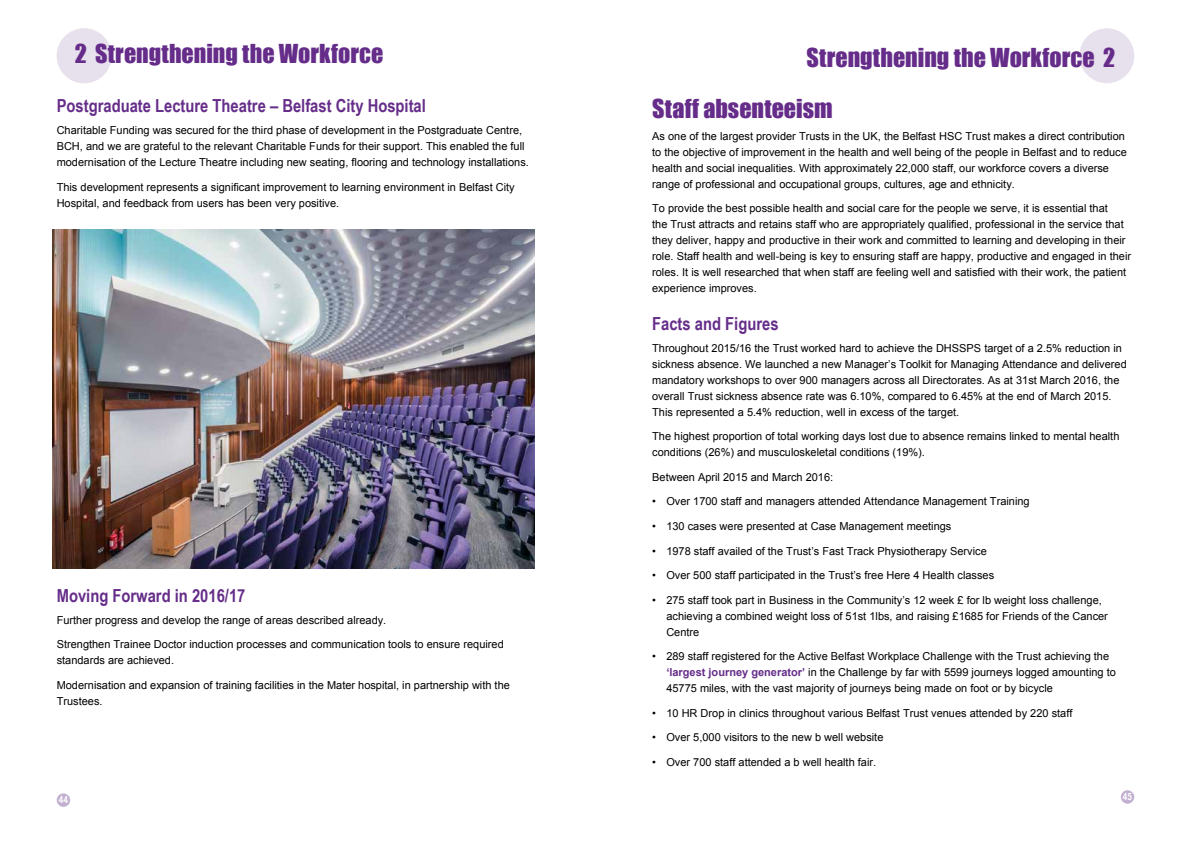
<style>
.page{position:relative;width:1191px;height:842px;background:#fff}
.page>*{position:absolute;margin:0;border:0;box-sizing:border-box;transform-origin:0 0}
.t1{font:24px "Impact";color:#652d89}
.t2{font:700 18px "Arial Narrow";color:#652d89}
.t3{font:11px/16px "Arial";color:#000}
.t4{font:700 10px "Arial Narrow";color:#fff}
.s1{font-weight:700;color:#652d89}
</style>
<div class="page">
<div style="left:57px;top:793px;width:13px;height:14px;background:#c2b0d1;border-radius:50%"></div>
<div style="left:1120px;top:790px;width:14px;height:14px;background:#c2b0d1;border-radius:50%"></div>
<div style="left:1079px;top:28px;width:55px;height:55px;background:#e7e0ed;border-radius:50%"></div>
<div style="left:57px;top:28px;width:55px;height:55px;background:#e7e0ed;border-radius:50%"></div>
<img style="left:53px;top:230px;width:481px;height:339px">
<h1 class="t1" style="left:75px;top:35px;width:310px">2 Strengthening the Workforce</h1>
<h1 class="t1" style="left:806px;top:39px;width:310px">Strengthening the Workforce 2</h1>
<h2 class="t2" style="left:57px;top:92px;width:371px">Postgraduate Lecture Theatre – Belfast City Hospital</h2>
<p class="t3" style="left:57px;top:122px;width:474px">Charitable Funding was secured for the third phase of development in the Postgraduate Centre,<br>BCH, and we are grateful to the relevant Charitable Funds for their support. This enabled the full modernisation of the Lecture Theatre including new seating, flooring and technology installations.</p>
<p class="t3" style="left:57px;top:179px;width:459px">This development represents a significant improvement to learning environment in Belfast City<br>Hospital, and feedback from users has been very positive.</p>
<h1 class="t1" style="left:652px;top:90px;width:182px">Staff absenteeism</h1>
<p class="t3" style="left:652px;top:128px;width:476px">As one of the largest provider Trusts in the UK, the Belfast HSC Trust makes a direct contribution to the objective of improvement in the health and well being of the people in Belfast and to reduce health and social inequalities. With approximately 22,000 staff, our workforce covers a diverse range of professional and occupational groups, cultures, age and ethnicity.</p>
<p class="t3" style="left:652px;top:201px;width:480px">To provide the best possible health and social care for the people we serve, it is essential that<br>the Trust attracts and retains staff who are appropriately qualified, professional in the service that they deliver, happy and productive in their work and committed to learning and developing in their role. Staff health and well-being is key to ensuring staff are happy, productive and engaged in their roles. It is well researched that when staff are feeling well and satisfied with their work, the patient experience improves.</p>
<h2 class="t2" style="left:652px;top:310px;width:128px">Facts and Figures</h2>
<p class="t3" style="left:652px;top:340px;width:476px">Throughout 2015/16 the Trust worked hard to achieve the DHSSPS target of a 2.5% reduction in sickness absence. We launched a new Manager’s Toolkit for Managing Attendance and delivered mandatory workshops to over 900 managers across all Directorates. As at 31st March 2016, the overall Trust sickness absence rate was 6.10%, compared to 6.45% at the end of March 2015.<br>This represented a 5.4% reduction, well in excess of the target.</p>
<p class="t3" style="left:652px;top:429px;width:469px">The highest proportion of total working days lost due to absence remains linked to mental health conditions (26%) and musculoskeletal conditions (19%).</p>
<p class="t3" style="left:652px;top:469px;width:182px">Between April 2015 and March 2016:</p>
<p class="t3" style="left:652px;top:494px;width:379px">• Over 1700 staff and managers attended Attendance Management Training</p>
<p class="t3" style="left:652px;top:518px;width:301px">• 130 cases were presented at Case Management meetings</p>
<p class="t3" style="left:652px;top:543px;width:336px">• 1978 staff availed of the Trust’s Fast Track Physiotherapy Service</p>
<p class="t3" style="left:652px;top:567px;width:343px">• Over 500 staff participated in the Trust’s free Here 4 Health classes</p>
<p class="t3" style="left:666px;top:592px;width:443px;text-indent:-14px">• 275 staff took part in Business in the Community’s 12 week £ for lb weight loss challenge, achieving a combined weight loss of 51st 1lbs, and raising £1685 for Friends of the Cancer<br>Centre</p>
<p class="t3" style="left:666px;top:648px;width:451px;text-indent:-14px">• 289 staff registered for the Active Belfast Workplace Challenge with the Trust achieving the <span class="s1">‘largest journey generator’</span> in the Challenge by far with 5599 journeys logged amounting to<br>45775 miles, with the vast majority of journeys being made on foot or by bicycle</p>
<p class="t3" style="left:652px;top:705px;width:422px">• 10 HR Drop in clinics throughout various Belfast Trust venues attended by 220 staff</p>
<p class="t3" style="left:652px;top:729px;width:233px">• Over 5,000 visitors to the new b well website</p>
<p class="t3" style="left:652px;top:754px;width:225px">• Over 700 staff attended a b well health fair.</p>
<h2 class="t2" style="left:57px;top:582px;width:190px">Moving Forward in 2016/17</h2>
<p class="t3" style="left:57px;top:612px;width:331px">Further progress and develop the range of areas described already.</p>
<p class="t3" style="left:57px;top:636px;width:448px">Strengthen Trainee Doctor induction processes and communication tools to ensure required standards are achieved.</p>
<p class="t3" style="left:57px;top:677px;width:455px">Modernisation and expansion of training facilities in the Mater hospital, in partnership with the<br>Trustees.</p>
<p class="t4" style="left:59px;top:792px;width:11px">44</p>
<p class="t4" style="left:1123px;top:789px;width:11px">45</p>
</div>
